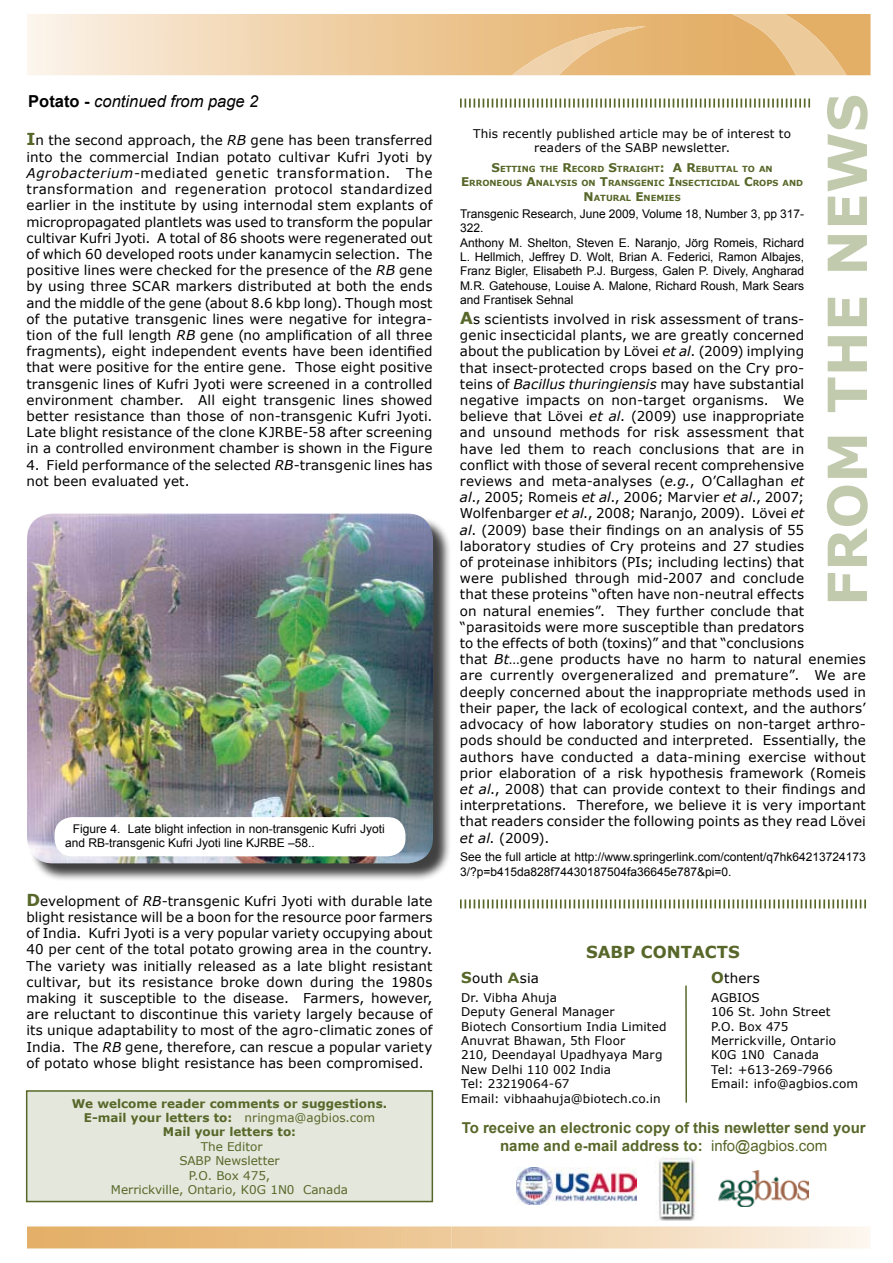
<style>
.page{position:relative;width:893px;height:1263px;background:#fff}
.page>*{position:absolute;margin:0;border:0;box-sizing:border-box;transform-origin:0 0}
.t1{font:700 54px "Verdana";color:#c2caad}
.t2{font:italic 16.5px "Arial";color:#000}
.t3{font:700 16.5px "Verdana";color:#576729}
.t4{font:700 15px/18px "Arial";color:#576729;text-align:center}
.t5{font:13.5px/16.2px "Verdana";letter-spacing:.01em;color:#000}
.t6{font:12px/14.4px "Arial";color:#000}
.t7{font:12px/14.4px "Verdana";letter-spacing:.01em;color:#000}
.t8{font:700 12px/14.4px "Verdana";color:#576729;text-align:center}
.t9{font:12px/14.4px "Verdana";color:#576729;text-align:center}
.t10{font:700 8.4px/14.4px "Verdana";color:#576729;text-align:right}
.s1{font-weight:700;font-style:normal}
.s2{font-weight:700;font-size:16.5px;color:#576729}
.s3{font-style:italic}
.s4{font-weight:400}
.s5{font-size:12px}
.s6{font-weight:700;font-size:15px;color:#576729}
.s7{font-family:"Gill Sans";font-weight:700;font-size:15px;color:#576729}
</style>
<div class="page">
<svg style="left:27px;top:14px;width:843px;height:61px;background:#efcfa4"></svg>
<svg style="left:512px;top:26px;width:134px;height:49px;background:#e9bf87"></svg>
<svg style="left:732px;top:14px;width:114px;height:61px;background:#e7ba7d"></svg>
<svg style="left:27px;top:1226px;width:843px;height:22px;background:#eecea2"></svg>
<hr style="left:685px;top:985px;width:2px;height:118px;background:#576729">
<img style="left:658px;top:1157px;width:40px;height:63px">
<img style="left:719px;top:1170px;width:89px;height:36px">
<img style="left:516px;top:1167px;width:120px;height:38px">
<svg style="left:460px;top:99px;width:350px;height:9px"></svg>
<svg style="left:460px;top:899px;width:406px;height:9px"></svg>
<div style="left:27px;top:1091px;width:405px;height:110px;background:#e4e8dc"></div>
<div style="left:26px;top:1090px;width:407px;height:112px;border:2px solid #576729"></div>
<div style="left:29px;top:516px;width:423px;height:366px;background:#000;opacity:.75"></div>
<img style="left:27px;top:513px;width:406px;height:350px">
<div style="left:54px;top:817px;width:351px;height:39px;background:#fff;border-radius:18px"></div>
<p class="t2" style="left:28px;top:90px;width:232px"><span class="s1">Potato -</span> continued from page 2</p>
<p class="t5" style="left:27px;top:132px;width:407px;text-align:justify"><span class="s2">I</span>n the second approach, the <span class="s3">RB</span> gene has been transferred into the commercial Indian potato cultivar Kufri Jyoti by <span class="s3">Agrobacterium</span>-mediated genetic transformation. The transformation and regeneration protocol standardized earlier in the institute by using internodal stem explants of micropropagated plantlets was used to transform the popular cultivar Kufri Jyoti. A total of 86 shoots were regenerated out of which 60 developed roots under kanamycin selection. The positive lines were checked for the presence of the <span class="s3">RB</span> gene by using three SCAR markers distributed at both the ends and the middle of the gene (about 8.6 kbp long). Though most of the putative transgenic lines were negative for integra&shy;tion of the full length <span class="s3">RB</span> gene (no amplification of all three fragments), eight independent events have been identified that were positive for the entire gene. Those eight positive transgenic lines of Kufri Jyoti were screened in a controlled environment chamber. All eight transgenic lines showed better resistance than those of non-transgenic Kufri Jyoti.<br>Late blight resistance of the clone KJRBE-58 after screening in a controlled environment chamber is shown in the Figure</p>
<p class="t5" style="left:27px;top:456px;width:407px">4. Field performance of the selected <span class="s3">RB</span>-transgenic lines has not been evaluated yet.</p>
<p class="t6" style="left:65px;top:821px;width:321px;text-indent:8px">Figure 4. Late blight infection in non-transgenic Kufri Jyoti and RB-transgenic Kufri Jyoti line KJRBE –58..</p>
<p class="t5" style="left:27px;top:892px;width:407px;text-align:justify"><span class="s2">D</span>evelopment of <span class="s3">RB</span>-transgenic Kufri Jyoti with durable late blight resistance will be a boon for the resource poor farmers of India. Kufri Jyoti is a very popular variety occupying about 40 per cent of the total potato growing area in the country.<br>The variety was initially released as a late blight resistant cultivar, but its resistance broke down during the 1980s making it susceptible to the disease. Farmers, however, are reluctant to discontinue this variety largely because of its unique adaptability to most of the agro-climatic zones of India. The <span class="s3">RB</span> gene, therefore, can rescue a popular variety of potato whose blight resistance has been compromised.</p>
<p class="t8" style="left:72px;top:1096px;width:317px">We welcome reader comments or suggestions.<br>E-mail your letters to: <span class="s4">nringma@agbios.com<br></span>Mail your letters to:</p>
<p class="t9" style="left:111px;top:1139px;width:239px">The Editor<br>SABP Newsletter<br>P.O. Box 475,<br>Merrickville, Ontario, K0G 1N0 Canada</p>
<h1 class="t1" style="left:813px;top:606px;width:514px;rotate:-90deg">FROM THE NEWS</h1>
<p class="t7" style="left:473px;top:126px;width:319px;text-align:center">This recently published article may be of interest to readers of the SABP newsletter.</p>
<p class="t10" style="left:461px;top:161px;width:313px"><span class="s5">S</span>ETTING THE <span class="s5">R</span>ECORD <span class="s5">S</span>TRAIGHT<span class="s5">: A R</span>EBUTTAL TO AN<br><span class="s5">E</span> RRONEOUS <span class="s5">A</span>NALYSIS ON <span class="s5">T</span>RANSGENIC <span class="s5">I</span> NSECTICIDAL <span class="s5">C</span>ROPS</p>
<p class="t10" style="left:783px;top:176px;width:22px">AND</p>
<p class="t10" style="left:584px;top:190px;width:98px"><span class="s5">N</span>ATURAL <span class="s5">E</span> NEMIES</p>
<p class="t6" style="left:460px;top:207px;width:346px">Transgenic Research, June 2009, Volume 18, Number 3, pp 317- 322.<br>Anthony M. Shelton, Steven E. Naranjo, Jörg Romeis, Richard L. Hellmich, Jeffrey D. Wolt, Brian A. Federici, Ramon Albajes, Franz Bigler, Elisabeth P.J. Burgess, Galen P. Dively, Angharad M.R. Gatehouse, Louise A. Malone, Richard Roush, Mark Sears and Frantisek Sehnal</p>
<p class="t5" style="left:460px;top:311px;width:407px"><span class="s2">A</span>s scientists involved in risk assessment of trans-<br>genic insecticidal plants, we are greatly concerned<br>about the publication by Lövei <span class="s3">et al</span>. (2009) implying<br>that insect-protected crops based on the Cry pro-<br>teins of <span class="s3">Bacillus thuringiensis</span> may have substantial negative impacts on non-target organisms. We<br>believe that Lövei <span class="s3">et al</span>. (2009) use inappropriate<br>and unsound methods for risk assessment that<br>have led them to reach conclusions that are in<br>conflict with those of several recent comprehensive<br>reviews and meta-analyses (<span class="s3">e.g.</span>, O’Callaghan <span class="s3">et<br>al</span>., 2005; Romeis <span class="s3">et al</span>., 2006; Marvier <span class="s3">et al</span>., 2007; Wolfenbarger <span class="s3">et al</span>., 2008; Naranjo, 2009). Lövei <span class="s3">et<br>al</span>. (2009) base their findings on an analysis of 55 laboratory studies of Cry proteins and 27 studies<br>of proteinase inhibitors (PIs; including lectins) that<br>were published through mid-2007 and conclude<br>that these proteins “often have non-neutral effects<br>on natural enemies”. They further conclude that “parasitoids were more susceptible than predators<br>to the effects of both (toxins)” and that “conclusions<br>that <span class="s3">Bt</span>…gene products have no harm to natural enemies are currently overgeneralized and premature”. We are deeply concerned about the inappropriate methods used in their paper, the lack of ecological context, and the authors’ advocacy of how laboratory studies on non-target arthro&shy;pods should be conducted and interpreted. Essentially, the authors have conducted a data-mining exercise without prior elaboration of a risk hypothesis framework (Romeis <span class="s3">et al</span>., 2008) that can provide context to their findings and interpretations. Therefore, we believe it is very important that readers consider the following points as they read Lövei <span class="s3">et al</span>. (2009).</p>
<p class="t6" style="left:460px;top:850px;width:407px">See the full article at http://www.springerlink.com/content/q7hk64213724173<br>3/?p=b415da828f74430187504fa36645e787&amp;pi=0.</p>
<p class="t3" style="left:586px;top:941px;width:153px">SABP CoNTACTs</p>
<p class="t5" style="left:461px;top:970px;width:79px"><span class="s6">S</span>outh <span class="s7">A</span>sia</p>
<p class="t7" style="left:461px;top:990px;width:207px">Dr. Vibha Ahuja<br>Deputy General Manager<br>Biotech Consortium India Limited<br>Anuvrat Bhawan, 5th Floor<br>210, Deendayal Upadhyaya Marg<br>New Delhi 110 002 India<br>Tel: 23219064-67<br>Email: vibhaahuja@biotech.co.in</p>
<p class="t5" style="left:711px;top:970px;width:50px"><span class="s6">O</span>thers</p>
<p class="t7" style="left:711px;top:990px;width:148px">AGBIOS<br>106 St. John Street<br>P.O. Box 475<br>Merrickville, Ontario<br>K0G 1N0 Canada<br>Tel: +613-269-7966<br>Email: info@agbios.com</p>
<p class="t4" style="left:462px;top:1119px;width:406px">To receive an electronic copy of this newletter send your name and e-mail address to: <span class="s4">info@agbios.com</span></p>
</div>
